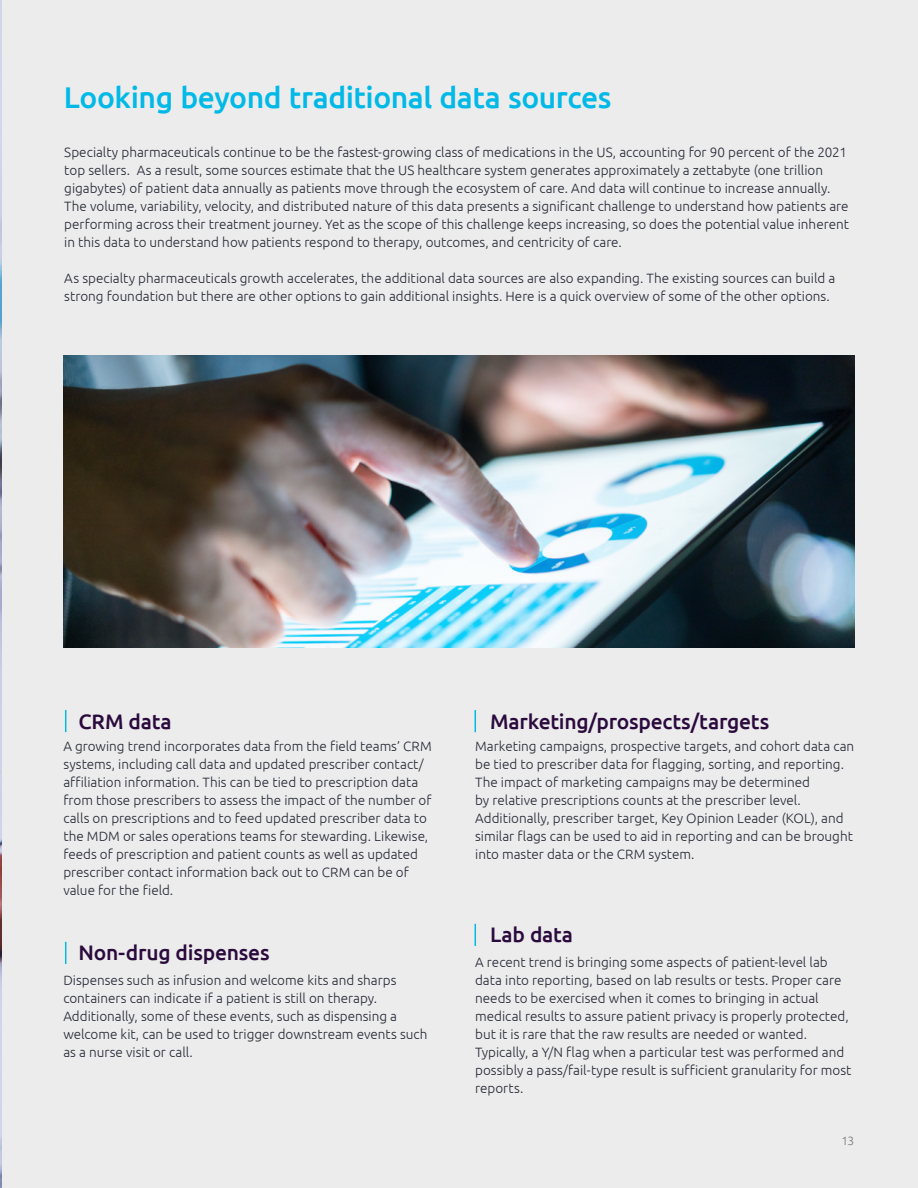
<style>
.page{position:relative;width:918px;height:1188px;background:#ececec}
.page>*{position:absolute;margin:0;border:0;box-sizing:border-box;transform-origin:0 0}
.t1{font:500 30px "Ubuntu";letter-spacing:-.015em;color:#00b9e7}
.t2{font:500 21px "Ubuntu";letter-spacing:-.01em;color:#2b0a3d}
.t3{font:300 13.5px/18px "Ubuntu";color:#272937}
.t4{font:300 12px "Ubuntu";color:#77787b}
</style>
<div class="page">
<img style="left:64px;top:356px;width:791px;height:291px">
<img style="left:0;top:0;width:1px;height:1188px">
<svg style="left:65px;top:710px;width:1px;height:22px"></svg>
<svg style="left:65px;top:942px;width:1px;height:22px"></svg>
<svg style="left:475px;top:924px;width:1px;height:22px"></svg>
<svg style="left:475px;top:710px;width:1px;height:22px"></svg>
<h1 class="t1" style="left:64px;top:79px;width:549px">Looking beyond traditional data sources</h1>
<p class="t3" style="left:64px;top:143px;width:786px">Specialty pharmaceuticals continue to be the fastest-growing class of medications in the US, accounting for 90 percent of the 2021 top sellers. As a result, some sources estimate that the US healthcare system generates approximately a zettabyte (one trillion gigabytes) of patient data annually as patients move through the ecosystem of care. And data will continue to increase annually.<br>The volume, variability, velocity, and distributed nature of this data presents a significant challenge to understand how patients are performing across their treatment journey. Yet as the scope of this challenge keeps increasing, so does the potential value inherent in this data to understand how patients respond to therapy, outcomes, and centricity of care.</p>
<p class="t3" style="left:64px;top:269px;width:772px">As specialty pharmaceuticals growth accelerates, the additional data sources are also expanding. The existing sources can build a strong foundation but there are other options to gain additional insights. Here is a quick overview of some of the other options.</p>
<h2 class="t2" style="left:78px;top:708px;width:95px">CRM data</h2>
<h2 class="t2" style="left:490px;top:708px;width:281px">Marketing/prospects/targets</h2>
<p class="t3" style="left:63px;top:737px;width:370px">A growing trend incorporates data from the field teams’ CRM systems, including call data and updated prescriber contact/ affiliation information. This can be tied to prescription data from those prescribers to assess the impact of the number of calls on prescriptions and to feed updated prescriber data to the MDM or sales operations teams for stewarding. Likewise, feeds of prescription and patient counts as well as updated prescriber contact information back out to CRM can be of value for the field.</p>
<p class="t3" style="left:475px;top:737px;width:381px">Marketing campaigns, prospective targets, and cohort data can be tied to prescriber data for flagging, sorting, and reporting.<br>The impact of marketing campaigns may be determined<br>by relative prescriptions counts at the prescriber level.<br>Additionally, prescriber target, Key Opinion Leader (KOL), and similar flags can be used to aid in reporting and can be brought into master data or the CRM system.</p>
<h2 class="t2" style="left:78px;top:940px;width:193px">Non-drug dispenses</h2>
<p class="t3" style="left:63px;top:971px;width:366px">Dispenses such as infusion and welcome kits and sharps containers can indicate if a patient is still on therapy.<br>Additionally, some of these events, such as dispensing a welcome kit, can be used to trigger downstream events such as a nurse visit or call.</p>
<h2 class="t2" style="left:490px;top:922px;width:85px">Lab data</h2>
<p class="t3" style="left:475px;top:953px;width:378px">A recent trend is bringing some aspects of patient-level lab data into reporting, based on lab results or tests. Proper care needs to be exercised when it comes to bringing in actual medical results to assure patient privacy is properly protected, but it is rare that the raw results are needed or wanted.<br>Typically, a Y/N flag when a particular test was performed and possibly a pass/fail-type result is sufficient granularity for most reports.</p>
<p class="t4" style="left:841px;top:1133px;width:14px">13</p>
</div>
